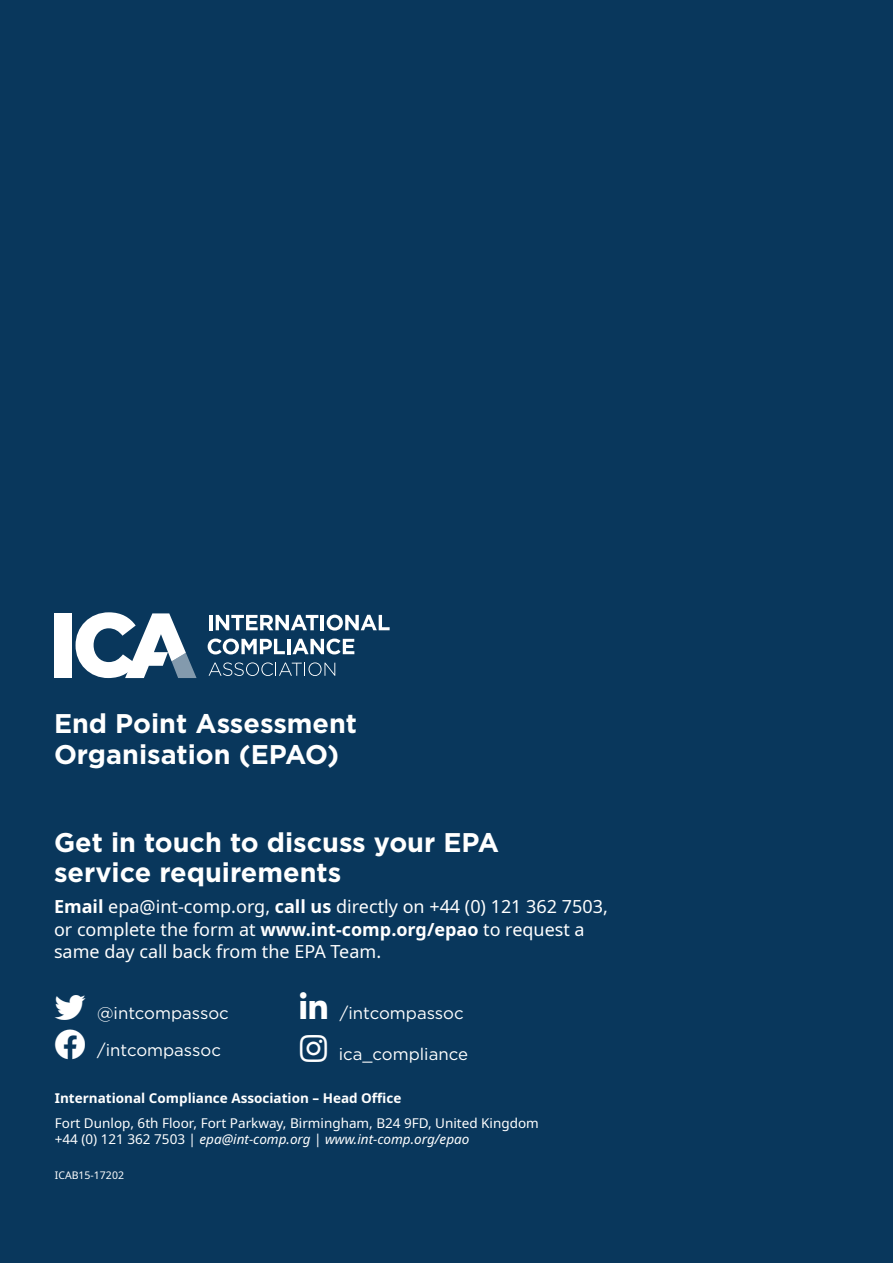
<style>
.page{position:relative;width:893px;height:1263px;background:#09375c}
.page>*{position:absolute;margin:0;border:0;box-sizing:border-box;transform-origin:0 0}
.t1{font:700 27px/30px "Gotham";color:#fff}
.t2{font:18px/22.5px "Noto Sans";color:#fff}
.t3{font:16.8px/36.9px "Gotham";color:#fff}
.ADDRESS{font:13.5px "Noto Sans";color:#fff}
.ADDRESS-2{font:italic 13.5px "Noto Sans";color:#fff}
.ADDRESS-3{font:700 13.5px "Noto Sans";color:#fff}
.CODE_-_back_cover{font:10.5px "Noto Sans";color:#fff}
.s1{font-weight:700}
.s2{font-style:normal}
</style>
<div class="page">
<hr style="left:209px;top:615px;width:3px;height:15px;background:#fff">
<svg style="left:216px;top:615px;width:102px;height:15px"></svg>
<hr style="left:321px;top:615px;width:3px;height:15px;background:#fff">
<svg style="left:327px;top:615px;width:63px;height:15px"></svg>
<svg style="left:208px;top:638px;width:77px;height:16px"></svg>
<hr style="left:287px;top:639px;width:3px;height:15px;background:#fff">
<svg style="left:292px;top:638px;width:62px;height:16px"></svg>
<svg style="left:209px;top:662px;width:126px;height:14px"></svg>
<svg style="left:76px;top:612px;width:121px;height:66px"></svg>
<div style="left:54px;top:613px;width:18px;height:65px;background:#fff"></div>
<p class="t1" style="left:54px;top:707px;width:305px;line-height:31.5px">End Point Assessment<br>Organisation (EPAO)</p>
<p class="t1" style="left:54px;top:827px;width:447px">Get in touch to discuss your EPA service requirements</p>
<p class="t2" style="left:54px;top:896px;width:555px"><span class="s1">Email</span> epa@int-comp.org, <span class="s1">call us</span> directly on +44 (0) 121 362 7503, or complete the form at <span class="s1">www.int-comp.org/epao</span> to request a same day call back from the EPA Team.</p>
<p class="t3" style="left:97px;top:994px;width:133px">@intcompassoc /intcompassoc</p>
<p class="t3" style="left:340px;top:994px;width:125px">/intcompassoc</p>
<p class="t3" style="left:339px;top:1035px;width:131px">ica_compliance</p>
<p class="ADDRESS-3" style="left:55px;top:1089px;width:348px">International Compliance Association – Head Office</p>
<p class="ADDRESS" style="left:55px;top:1113px;width:485px">Fort Dunlop, 6th Floor, Fort Parkway, Birmingham, B24 9FD, United Kingdom</p>
<p class="ADDRESS-2" style="left:55px;top:1129px;width:416px"><span class="s2">+44 (0) 121 362 7503 |</span> epa@int-comp.org <span class="s2">|</span> www.int-comp.org/epao</p>
<p class="CODE_-_back_cover" style="left:55px;top:1167px;width:71px">ICAB15-17202</p>
</div>
